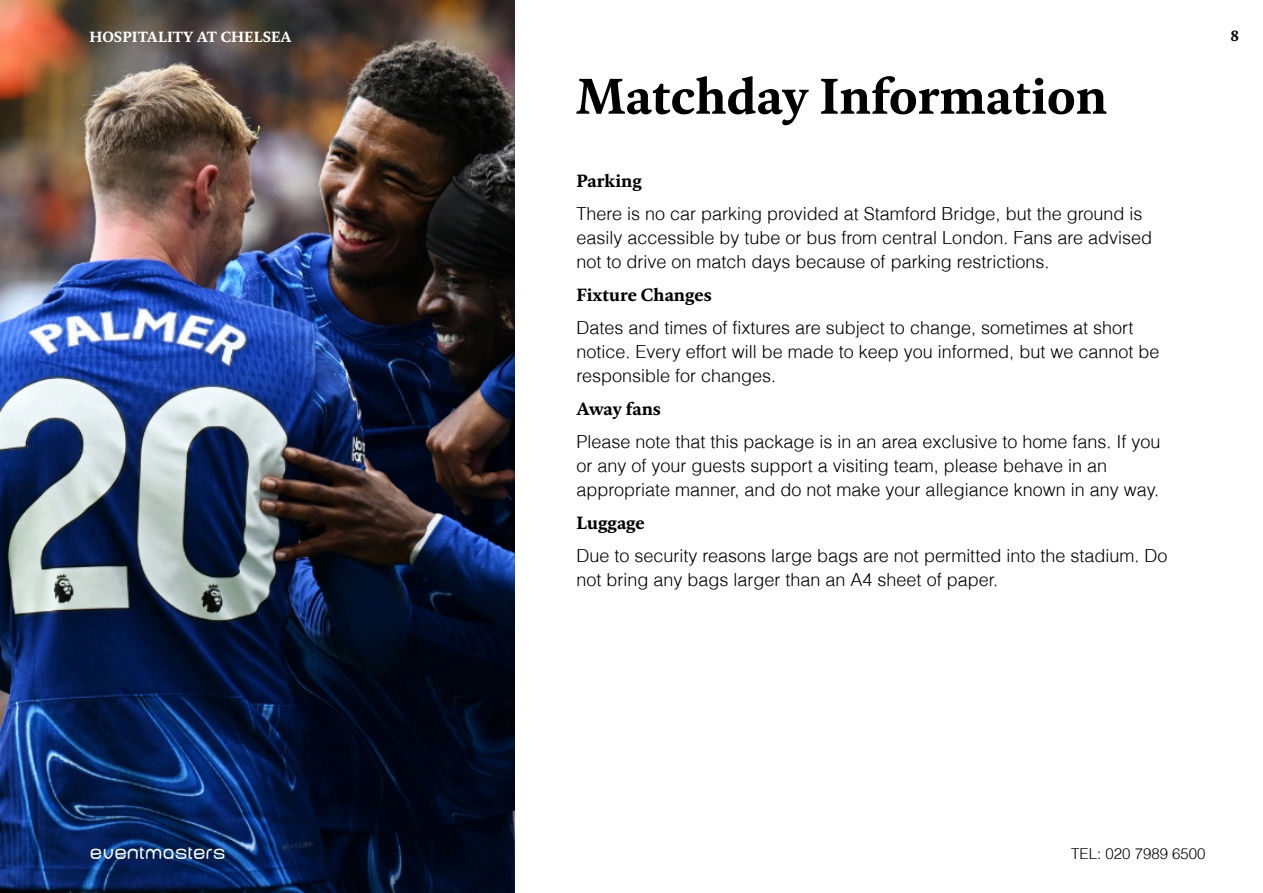
<style>
.page{position:relative;width:1263px;height:893px;background:#fff}
.page>*{position:absolute;margin:0;border:0;box-sizing:border-box;transform-origin:0 0}
.t1{font:700 51px "Kievit Serif";color:#000}
.t2{font:300 18px/24px "Helv";color:#000}
.t3{font:700 18px "Kievit Serif";color:#000}
.t4{font:18px "Baby Mine Plump";color:#fff}
.t5{font:700 15px "Kievit Serif";color:#fff}
.t6{font:300 15px "Helv";color:#000}
.t7{font:700 15px "Kievit Serif";color:#000}
</style>
<div class="page">
<img style="left:0;top:0;width:515px;height:893px">
<p class="t5" style="left:89px;top:31px;width:204px">HOSPITALITY AT CHELSEA</p>
<h1 class="t1" style="left:576px;top:75px;width:533px">Matchday Information</h1>
<p class="t3" style="left:576px;top:173px;width:67px">Parking</p>
<p class="t2" style="left:576px;top:201px;width:577px">There is no car parking provided at Stamford Bridge, but the ground is easily accessible by tube or bus from central London. Fans are advised not to drive on match days because of parking restrictions.</p>
<p class="t3" style="left:576px;top:287px;width:137px">Fixture Changes</p>
<p class="t2" style="left:576px;top:315px;width:584px">Dates and times of fixtures are subject to change, sometimes at short notice. Every effort will be made to keep you informed, but we cannot be responsible for changes.</p>
<p class="t3" style="left:576px;top:401px;width:86px">Away fans</p>
<p class="t2" style="left:576px;top:429px;width:586px">Please note that this package is in an area exclusive to home fans. If you or any of your guests support a visiting team, please behave in an appropriate manner, and do not make your allegiance known in any way.</p>
<p class="t3" style="left:576px;top:515px;width:70px">Luggage</p>
<p class="t2" style="left:576px;top:543px;width:592px">Due to security reasons large bags are not permitted into the stadium. Do not bring any bags larger than an A4 sheet of paper.</p>
<p class="t7" style="left:1230px;top:30px;width:10px">8</p>
<p class="t4" style="left:90px;top:846px;width:137px">eventmasters</p>
<p class="t6" style="left:1071px;top:844px;width:136px">TEL: 020 7989 6500</p>
</div>
